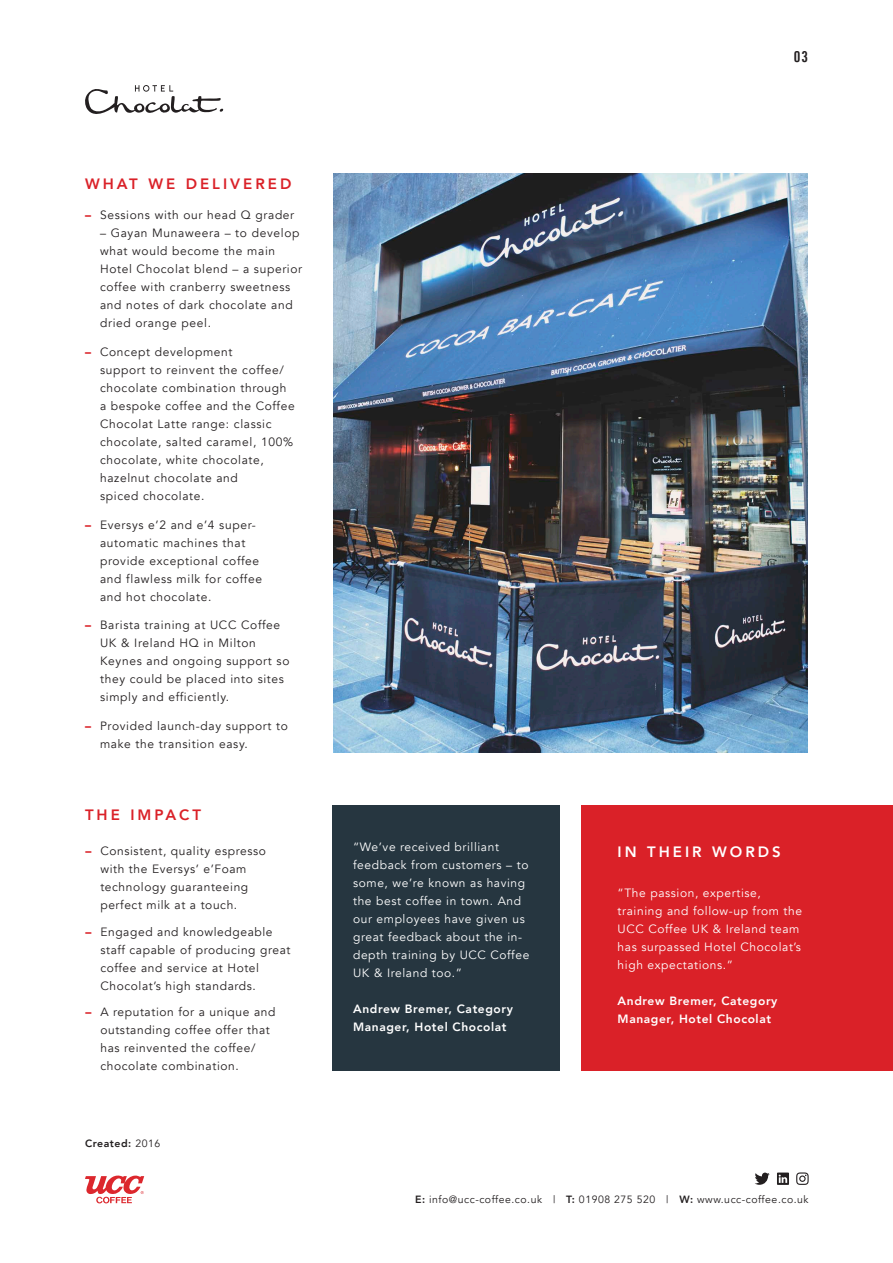
<style>
.page{position:relative;width:893px;height:1263px;background:#fff}
.page>*{position:absolute;margin:0;border:0;box-sizing:border-box;transform-origin:0 0}
.t1{font:800 15px "Avenir";letter-spacing:.2em;color:#da2128}
.t2{font:800 15px "Avenir";letter-spacing:.2em;color:#fff}
.t3{font:15px "Trade Gothic Bold Cond Twenty";color:#231f20}
.t4{font:12px/18px "Avenir";letter-spacing:.055em;color:#231f20}
.t5{font:12px/18px "Avenir";letter-spacing:.05em;color:#fff}
.t6{font:800 12px/18px "Avenir";letter-spacing:.05em;color:#fff}
.t7{font:10.5px "Avenir";letter-spacing:.05em;color:#231f20}
.t8{font:800 10.5px "Avenir";letter-spacing:.05em;color:#231f20}
.s1{font-weight:900;color:#da2128}
.s2{font-weight:400}
.s3{font-weight:800}
</style>
<div class="page">
<div style="left:581px;top:805px;width:312px;height:265px;background:#da2128"></div>
<div style="left:332px;top:805px;width:228px;height:265px;background:#263640"></div>
<img style="left:333px;top:174px;width:475px;height:579px">
<svg style="left:85px;top:85px;width:138px;height:29px"></svg>
<svg style="left:85px;top:1175px;width:59px;height:28px"></svg>
<svg style="left:755px;top:1172px;width:15px;height:13px"></svg>
<svg style="left:777px;top:1172px;width:12px;height:13px"></svg>
<svg style="left:796px;top:1172px;width:13px;height:13px"></svg>
<p class="t1" style="left:85px;top:172px;width:208px">WHAT WE DELIVERED</p>
<p class="t4" style="left:85px;top:206px;width:211px"><span class="s1">–</span> Sessions with our head Q grader</p>
<p class="t4" style="left:100px;top:224px;width:204px">– Gayan Munaweera – to develop what would become the main<br>Hotel Chocolat blend – a superior coffee with cranberry sweetness and notes of dark chocolate and dried orange peel.</p>
<p class="t4" style="left:100px;top:343px;width:196px;text-indent:-15px"><span class="s1">–</span> Concept development<br>support to reinvent the coffee/ chocolate combination through a bespoke coffee and the Coffee<br>Chocolat Latte range: classic chocolate, salted caramel, 100% chocolate, white chocolate, hazelnut chocolate and<br>spiced chocolate.</p>
<p class="t4" style="left:100px;top:516px;width:164px;text-indent:-15px"><span class="s1">–</span> Eversys e’2 and e’4 super&shy;automatic machines that provide exceptional coffee and flawless milk for coffee and hot chocolate.</p>
<p class="t4" style="left:100px;top:616px;width:191px;text-indent:-15px"><span class="s1">–</span> Barista training at UCC Coffee<br>UK &amp; Ireland HQ in Milton<br>Keynes and ongoing support so they could be placed into sites simply and efficiently.</p>
<p class="t4" style="left:100px;top:717px;width:189px;text-indent:-15px"><span class="s1">–</span> Provided launch-day support to make the transition easy.</p>
<p class="t1" style="left:85px;top:803px;width:118px">THE IMPACT</p>
<p class="t4" style="left:100px;top:842px;width:167px;text-indent:-15px"><span class="s1">–</span> Consistent, quality espresso with the Eversys’ e’Foam technology guaranteeing perfect milk at a touch.</p>
<p class="t4" style="left:100px;top:923px;width:192px;text-indent:-15px"><span class="s1">–</span> Engaged and knowledgeable staff capable of producing great coffee and service at Hotel<br>Chocolat’s high standards.</p>
<p class="t4" style="left:100px;top:1003px;width:177px;text-indent:-15px"><span class="s1">–</span> A reputation for a unique and outstanding coffee offer that has reinvented the coffee/ chocolate combination.</p>
<p class="t8" style="left:85px;top:1135px;width:77px">Created: <span class="s2">2016</span></p>
<p class="t3" style="left:794px;top:47px;width:16px">03</p>
<p class="t5" style="left:353px;top:838px;width:178px">“We’ve received brilliant feedback from customers – to some, we’re known as having the best coffee in town. And our employees have given us great feedback about the in&shy;depth training by UCC Coffee<br>UK &amp; Ireland too.”</p>
<p class="t6" style="left:353px;top:1000px;width:161px">Andrew Bremer, Category<br>Manager, Hotel Chocolat</p>
<p class="t2" style="left:618px;top:840px;width:165px">IN THEIR WORDS</p>
<p class="t5" style="left:618px;top:884px;width:186px">“The passion, expertise, training and follow-up from the<br>UCC Coffee UK &amp; Ireland team has surpassed Hotel Chocolat’s high expectations.”</p>
<p class="t6" style="left:618px;top:991px;width:161px">Andrew Bremer, Category<br>Manager, Hotel Chocolat</p>
<p class="t7" style="left:415px;top:1193px;width:395px"><span class="s3">E:</span> info@ucc-coffee.co.uk | <span class="s3">T:</span> 01908 275 520 | <span class="s3">W:</span> www.ucc-coffee.co.uk</p>
</div>
